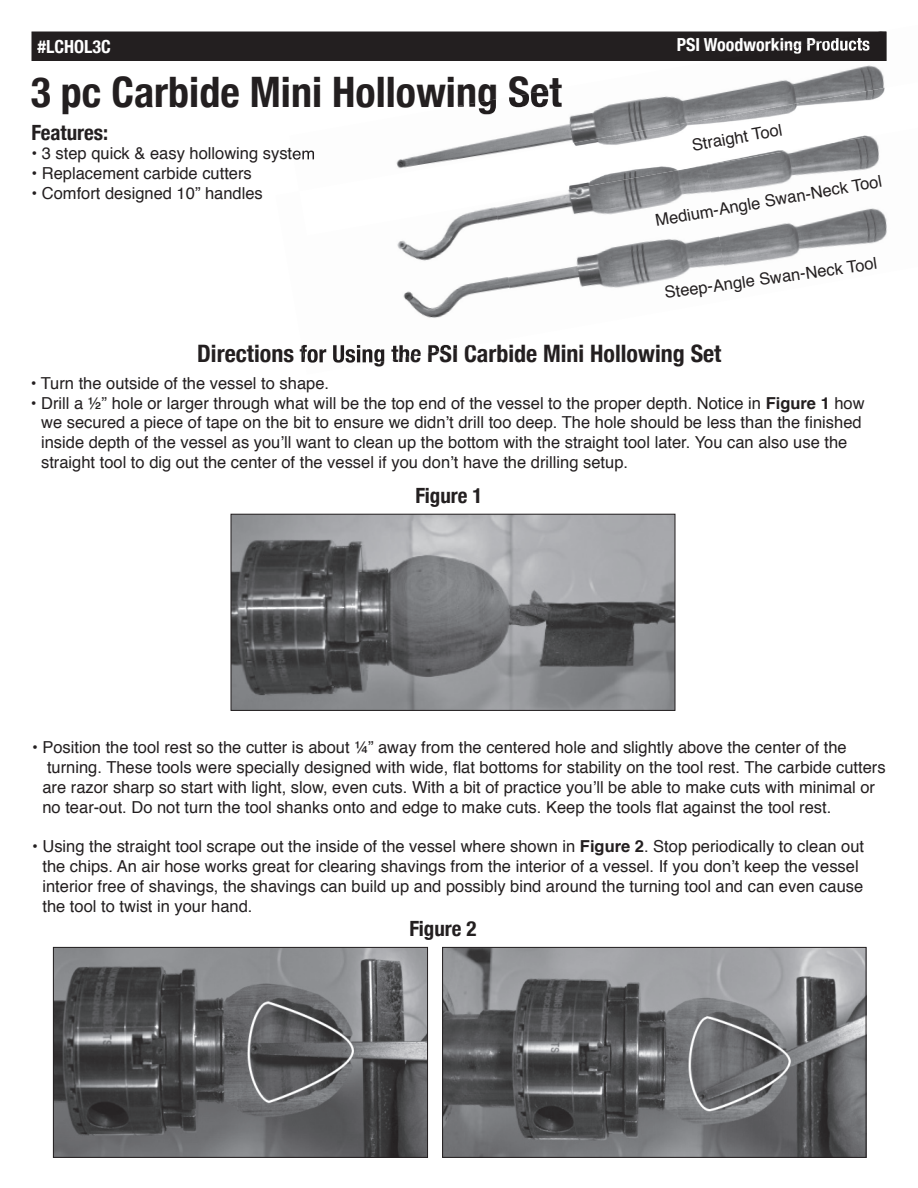
<style>
.page{position:relative;width:918px;height:1188px;background:#fff}
.page>*{position:absolute;margin:0;border:0;box-sizing:border-box;transform-origin:0 0}
.t1{font:700 condensed 42px "Helvetica Neue";color:#231f20}
.t2{font:700 condensed 24px "Helvetica Neue";color:#231f20}
.t3{font:700 condensed 21px "Helvetica Neue";color:#231f20}
.t4{font:700 condensed 18px "Helvetica Neue";color:#fff}
.t5{font:16.5px/19.8px "Helvetica";color:#231f20}
.s1{font-weight:700}
</style>
<div class="page">
<div style="left:32px;top:32px;width:257px;height:29px;background:#231f20"></div>
<img style="left:233px;top:516px;width:440px;height:193px">
<div style="left:231px;top:514px;width:444px;height:197px;border:1px solid #231f20"></div>
<img style="left:55px;top:949px;width:371px;height:207px">
<div style="left:53px;top:947px;width:375px;height:211px;border:1px solid #231f20"></div>
<img style="left:444px;top:949px;width:420px;height:207px">
<div style="left:442px;top:947px;width:424px;height:211px;border:1px solid #231f20"></div>
<img style="left:289px;top:31px;width:598px;height:106px">
<img style="left:713px;top:32px;width:173px;height:29px">
<img style="left:718px;top:32px;width:168px;height:28px">
<img style="left:411px;top:88px;width:151px;height:26px">
<img style="left:562px;top:107px;width:65px;height:1px">
<img style="left:292px;top:150px;width:7px;height:10px">
<img style="left:397px;top:236px;width:98px;height:82px">
<img style="left:495px;top:183px;width:211px;height:108px">
<img style="left:706px;top:183px;width:181px;height:84px">
<img style="left:302px;top:345px;width:172px;height:18px">
<img style="left:299px;top:137px;width:310px;height:99px">
<img style="left:608px;top:82px;width:279px;height:101px">
<p class="t4" style="left:38px;top:32px;width:75px">#LCHOL3C</p>
<p class="t4" style="left:677px;top:29px;width:195px">PSI Woodworking Products</p>
<h1 class="t1" style="left:31px;top:57px;width:533px">3 pc Carbide Mini Hollowing Set</h1>
<p class="t3" style="left:31px;top:115px;width:78px">Features:</p>
<p class="t5" style="left:31px;top:144px;width:285px">• 3 step quick &amp; easy hollowing system</p>
<p class="t5" style="left:31px;top:164px;width:222px">• Replacement carbide cutters</p>
<p class="t5" style="left:31px;top:184px;width:233px">• Comfort designed 10” handles</p>
<p class="t5" style="left:690px;top:136px;width:93px;rotate:-10deg">Straight Tool</p>
<p class="t5" style="left:654px;top:211px;width:231px;rotate:-10deg">Medium-Angle Swan-Neck Tool</p>
<p class="t5" style="left:663px;top:283px;width:216px;rotate:-8deg">Steep-Angle Swan-Neck Tool</p>
<h2 class="t2" style="left:197px;top:334px;width:526px">Directions for Using the PSI Carbide Mini Hollowing Set</h2>
<p class="t5" style="left:31px;top:374px;width:300px">• Turn the outside of the vessel to shape.</p>
<p class="t5" style="left:41px;top:393px;width:825px;text-indent:-10px">• Drill a ½” hole or larger through what will be the top end of the vessel to the proper depth. Notice in <span class="s1">Figure 1</span> how we secured a piece of tape on the bit to ensure we didn’t drill too deep. The hole should be less than the finished inside depth of the vessel as you’ll want to clean up the bottom with the straight tool later. You can also use the straight tool to dig out the center of the vessel if you don’t have the drilling setup.</p>
<p class="t3" style="left:416px;top:478px;width:69px">Figure 1</p>
<p class="t5" style="left:42px;top:738px;width:845px;text-indent:-10px">• Position the tool rest so the cutter is about ¼” away from the centered hole and slightly above the center of the turning. These tools were specially designed with wide, flat bottoms for stability on the tool rest. The carbide cutters are razor sharp so start with light, slow, even cuts. With a bit of practice you’ll be able to make cuts with minimal or no tear-out. Do not turn the tool shanks onto and edge to make cuts. Keep the tools flat against the tool rest.</p>
<p class="t5" style="left:42px;top:837px;width:823px;text-indent:-10px">• Using the straight tool scrape out the inside of the vessel where shown in <span class="s1">Figure 2</span>. Stop periodically to clean out the chips. An air hose works great for clearing shavings from the interior of a vessel. If you don’t keep the vessel interior free of shavings, the shavings can build up and possibly bind around the turning tool and can even cause the tool to twist in your hand.</p>
<p class="t3" style="left:409px;top:911px;width:69px">Figure 2</p>
</div>
